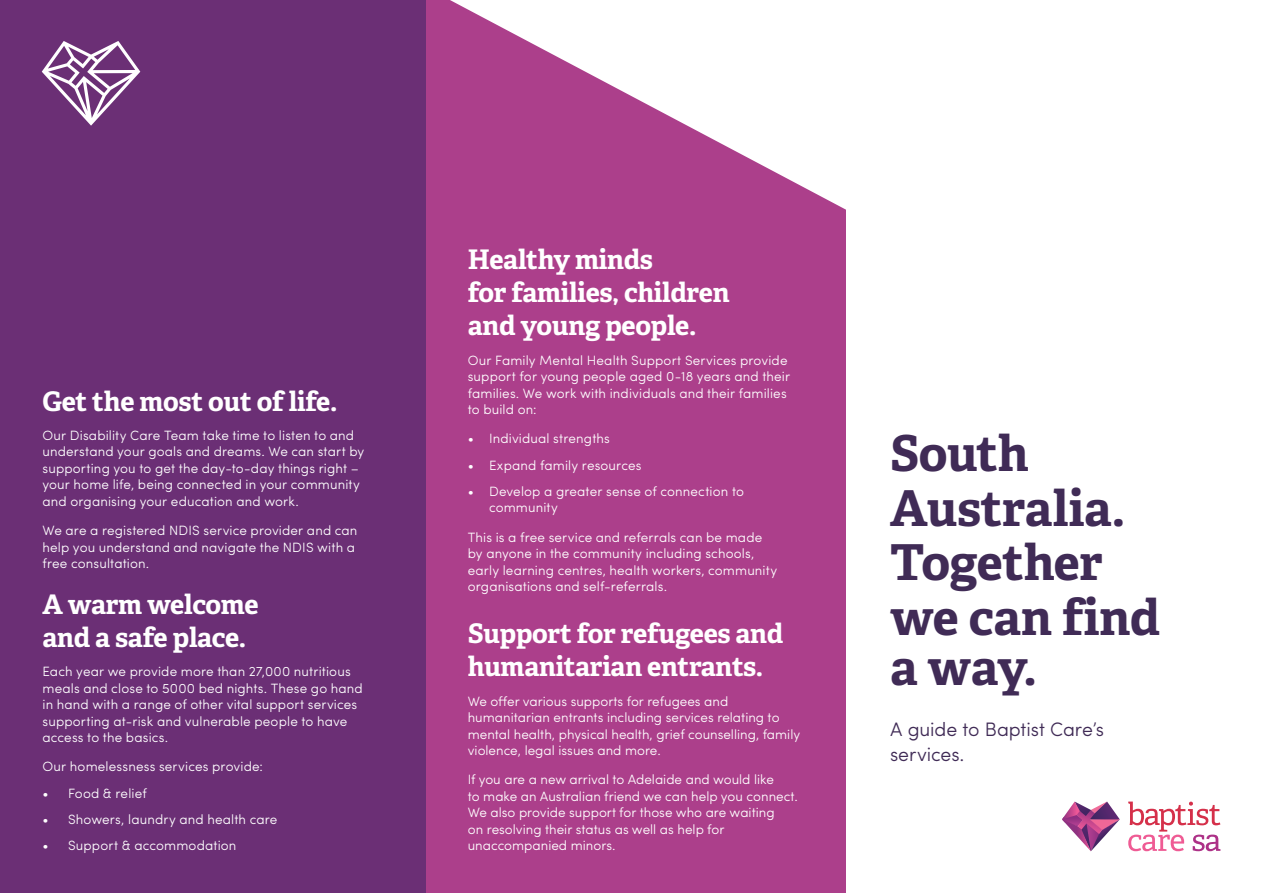
<style>
.page{position:relative;width:1263px;height:893px;background:#fff}
.page>*{position:absolute;margin:0;border:0;box-sizing:border-box;transform-origin:0 0}
.t1{font:700 49.5px/54.6px "Adelle";letter-spacing:-.01em;color:#402b56}
.t2{font:700 27px/33px "Adelle";letter-spacing:-.01em;color:#fff}
.t3{font:300 19.5px/25.2px "Sofia Pro";letter-spacing:-.005em;color:#402b56}
.t4{font:300 13.5px/16.5px "Sofia Pro";letter-spacing:.01em;color:#fff}
</style>
<div class="page">
<div style="left:425px;top:0;width:421px;height:893px;background:#ac3f8b"></div>
<svg style="left:1062px;top:801px;width:58px;height:50px"></svg>
<svg style="left:1128px;top:801px;width:92px;height:50px"></svg>
<div style="left:0;top:0;width:425px;height:893px;background:#6b2f75"></div>
<svg style="left:42px;top:41px;width:98px;height:85px"></svg>
<svg style="left:450px;top:0;width:396px;height:210px"></svg>
<h2 class="t2" style="left:43px;top:385px;width:296px">Get the most out of life.</h2>
<p class="t4" style="left:43px;top:426px;width:323px">Our Disability Care Team take time to listen to and understand your goals and dreams. We can start by supporting you to get the day-to-day things right – your home life, being connected in your community and organising your education and work.</p>
<p class="t4" style="left:43px;top:521px;width:316px">We are a registered NDIS service provider and can help you understand and navigate the NDIS with a free consultation.</p>
<h2 class="t2" style="left:43px;top:588px;width:218px">A warm welcome and a safe place.</h2>
<p class="t4" style="left:43px;top:662px;width:322px">Each year we provide more than 27,000 nutritious meals and close to 5000 bed nights. These go hand in hand with a range of other vital support services supporting at-risk and vulnerable people to have access to the basics.</p>
<p class="t4" style="left:43px;top:758px;width:222px">Our homelessness services provide:</p>
<p class="t4" style="left:43px;top:784px;width:106px">• Food &amp; relief</p>
<p class="t4" style="left:43px;top:810px;width:236px">• Showers, laundry and health care</p>
<p class="t4" style="left:43px;top:836px;width:195px">• Support &amp; accommodation</p>
<h2 class="t2" style="left:468px;top:243px;width:263px">Healthy minds<br>for families, children and young people.</h2>
<p class="t4" style="left:468px;top:351px;width:324px">Our Family Mental Health Support Services provide support for young people aged 0-18 years and their families. We work with individuals and their families to build on:</p>
<p class="t4" style="left:468px;top:430px;width:144px">• Individual strengths</p>
<p class="t4" style="left:468px;top:456px;width:175px">• Expand family resources</p>
<p class="t4" style="left:489px;top:482px;width:256px;text-indent:-21px">• Develop a greater sense of connection to community</p>
<p class="t4" style="left:468px;top:528px;width:311px">This is a free service and referrals can be made by anyone in the community including schools, early learning centres, health workers, community organisations and self-referrals.</p>
<h2 class="t2" style="left:468px;top:617px;width:317px">Support for refugees and humanitarian entrants.</h2>
<p class="t4" style="left:468px;top:692px;width:334px">We offer various supports for refugees and humanitarian entrants including services relating to mental health, physical health, grief counselling, family violence, legal issues and more.</p>
<p class="t4" style="left:468px;top:771px;width:332px">If you are a new arrival to Adelaide and would like<br>to make an Australian friend we can help you connect.<br>We also provide support for those who are waiting<br>on resolving their status as well as help for unaccompanied minors.</p>
<h1 class="t1" style="left:890px;top:426px;width:271px">South<br>Australia.<br>Together we can f ind</h1>
<h1 class="t1" style="left:890px;top:640px;width:148px">a way.</h1>
<h3 class="t3" style="left:890px;top:715px;width:216px">A guide to Baptist Care’s services.</h3>
</div>
